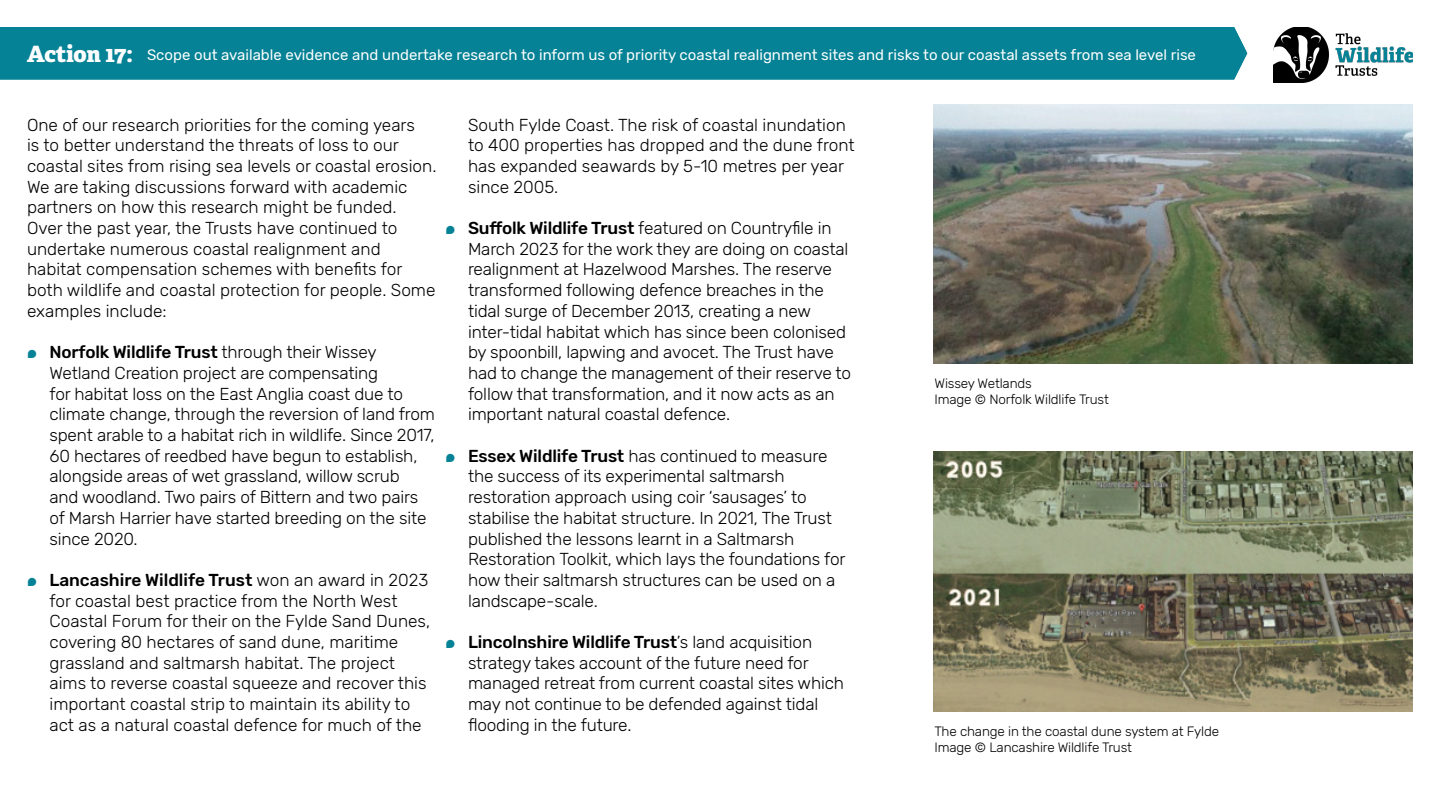
<style>
.page{position:relative;width:1440px;height:810px;background:#fff}
.page>*{position:absolute;margin:0;border:0;box-sizing:border-box;transform-origin:0 0}
.Page_title{font:800 22.5px "Adelle";color:#fff}
.Body{font:300 17.25px/20.7px "Rubik";letter-spacing:-.01em;color:#000}
.Action_name{font:15px "Rubik";color:#fff}
.t1{font:300 13.5px/15.8px "Rubik";letter-spacing:-.01em;color:#000}
.s1{color:#058295}
.s2{font-weight:500}
</style>
<div class="page">
<img style="left:1274px;top:27px;width:139px;height:55px">
<div style="left:0;top:27px;width:1247px;height:53px;background:#058295"></div>
<img style="left:934px;top:105px;width:479px;height:259px">
<img style="left:934px;top:452px;width:479px;height:259px">
<p class="Page_title" style="left:27px;top:37px;width:107px">Action 17:</p>
<p class="Action_name" style="left:147px;top:47px;width:1051px">Scope out available evidence and undertake research to inform us of priority coastal realignment sites and risks to our coastal assets from sea level rise</p>
<p class="Page_title" style="left:27px;top:37px;width:104px">Page title</p>
<p class="Body" style="left:27px;top:115px;width:411px">One of our research priorities for the coming years<br>is to better understand the threats of loss to our coastal sites from rising sea levels or coastal erosion.<br>We are taking discussions forward with academic partners on how this research might be funded.<br>Over the past year, the Trusts have continued to undertake numerous coastal realignment and habitat compensation schemes with benefits for both wildlife and coastal protection for people. Some examples include:</p>
<p class="Body" style="left:50px;top:342px;width:387px;text-indent:-22px"><span class="s1">•</span> <span class="s2">Norfolk Wildlife Trust</span> through their Wissey Wetland Creation project are compensating<br>for habitat loss on the East Anglia coast due to climate change, through the reversion of land from spent arable to a habitat rich in wildlife. Since 2017, 60 hectares of reedbed have begun to establish, alongside areas of wet grassland, willow scrub<br>and woodland. Two pairs of Bittern and two pairs of Marsh Harrier have started breeding on the site since 2020.</p>
<p class="Body" style="left:50px;top:570px;width:382px;text-indent:-22px"><span class="s1">•</span> <span class="s2">Lancashire Wildlife Trust</span> won an award in 2023 for coastal best practice from the North West Coastal Forum for their on the Fylde Sand Dunes, covering 80 hectares of sand dune, maritime grassland and saltmarsh habitat. The project aims to reverse coastal squeeze and recover this important coastal strip to maintain its ability to act as a natural coastal defence for much of the</p>
<p class="Body" style="left:468px;top:115px;width:388px">South Fylde Coast. The risk of coastal inundation to 400 properties has dropped and the dune front has expanded seawards by 5-10 metres per year since 2005.</p>
<p class="Body" style="left:468px;top:218px;width:385px;text-indent:-22px"><span class="s1">•</span> <span class="s2">Suffolk Wildlife Trust</span> featured on Countryfile in March 2023 for the work they are doing on coastal realignment at Hazelwood Marshes. The reserve transformed following defence breaches in the tidal surge of December 2013, creating a new inter-tidal habitat which has since been colonised by spoonbill, lapwing and avocet. The Trust have had to change the management of their reserve to follow that transformation, and it now acts as an important natural coastal defence.</p>
<p class="Body" style="left:468px;top:446px;width:379px;text-indent:-22px"><span class="s1">•</span> <span class="s2">Essex Wildlife Trust</span> has continued to measure the success of its experimental saltmarsh restoration approach using coir ‘sausages’ to stabilise the habitat structure. In 2021, The Trust published the lessons learnt in a Saltmarsh Restoration Toolkit, which lays the foundations for how their saltmarsh structures can be used on a landscape-scale.</p>
<p class="Body" style="left:468px;top:632px;width:377px;text-indent:-22px"><span class="s1">•</span> <span class="s2">Lincolnshire Wildlife Trust</span>’s land acquisition strategy takes account of the future need for managed retreat from current coastal sites which may not continue to be defended against tidal flooding in the future.</p>
<p class="t1" style="left:934px;top:376px;width:99px">Wissey Wetlands</p>
<p class="t1" style="left:934px;top:391px;width:176px">Image © Norfolk Wildlife Trust</p>
<p class="t1" style="left:934px;top:724px;width:286px">The change in the coastal dune system at Fylde<br>Image © Lancashire Wildlife Trust</p>
</div>
